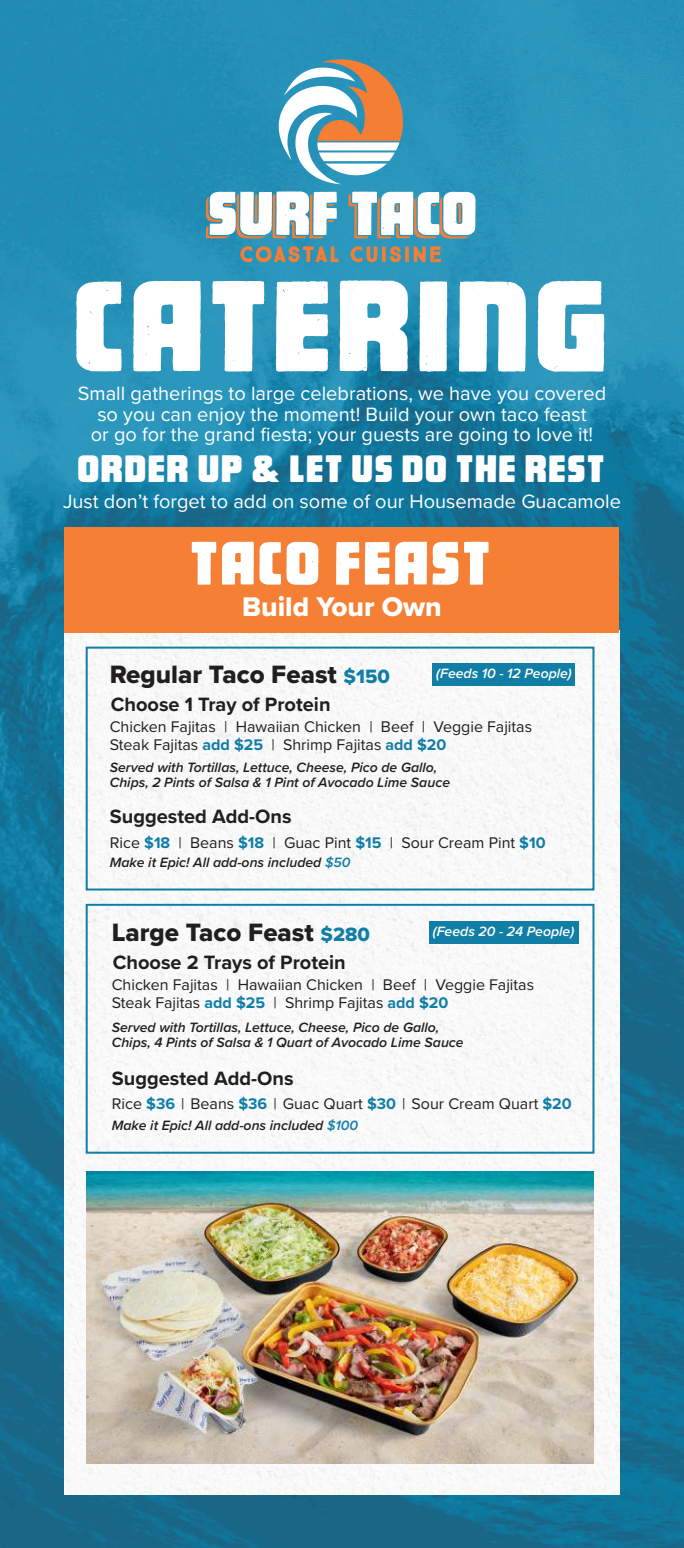
<style>
.page{position:relative;width:684px;height:1548px;background:#fff}
.page>*{position:absolute;margin:0;border:0;box-sizing:border-box;transform-origin:0 0}
.t1{font:128.4px "Pacifico Pro";color:#fff}
.t2{font:61px "Pacifico Pro";color:#fff}
.t3{font:38px "Pacifico Pro";color:#fff}
.t4{font:28px "Proxima Nova Extrabld";color:#fff}
.t5{font:26px "Proxima Nova Extrabld";color:#211e1e}
.t6{font:20px/20.8px "Proxima Nova";color:#fff;text-align:center}
.t7{font:700 20px "Proxima Nova";color:#211e1e}
.t8{font:16px/18.2px "Proxima Nova";color:#211e1e}
.t9{font:italic 600 14px/15px "Proxima Nova";color:#211e1e}
.t10{font:italic 600 14px "Proxima Nova";color:#fff}
.s1{font-size:20px;color:#117ea6}
.s2{font-weight:700;color:#117ea6}
.s3{color:#117ea6}
</style>
<div class="page">
<img style="left:0;top:0;width:684px;height:1548px">
<div style="left:65px;top:630px;width:554px;height:865px;background:#f8f8f9"></div>
<div style="left:65px;top:527px;width:554px;height:105px;background:#f47f35"></div>
<div style="left:86px;top:647px;width:508px;height:244px;border:2px solid #117ea6"></div>
<div style="left:433px;top:664px;width:142px;height:22px;background:#117ea6"></div>
<div style="left:86px;top:904px;width:508px;height:250px;border:2px solid #117ea6"></div>
<div style="left:429px;top:921px;width:150px;height:23px;background:#117ea6"></div>
<svg style="left:279px;top:59px;width:124px;height:125px"></svg>
<svg style="left:206px;top:191px;width:131px;height:47px"></svg>
<svg style="left:348px;top:192px;width:128px;height:47px"></svg>
<svg style="left:240px;top:246px;width:98px;height:16px;background:#868a7d"></svg>
<svg style="left:351px;top:246px;width:90px;height:16px"></svg>
<img style="left:87px;top:1172px;width:506px;height:291px">
<h1 class="t1" style="left:74px;top:256px;width:541px">CATERING</h1>
<p class="t6" style="left:78px;top:382px;width:530px">Small gatherings to large celebrations, we have you covered so you can enjoy the moment! Build your own taco feast<br>or go for the grand fiesta; your guests are going to love it!</p>
<h3 class="t3" style="left:78px;top:448px;width:530px">ORDER UP &amp; LET US DO THE REST</h3>
<p class="t6" style="left:63px;top:490px;width:559px">Just don’t forget to add on some of our Housemade Guacamole</p>
<h2 class="t2" style="left:191px;top:530px;width:304px">TACO FEAST</h2>
<h3 class="t4" style="left:242px;top:586px;width:201px">Build Your Own</h3>
<h3 class="t5" style="left:110px;top:655px;width:282px">Regular Taco Feast <span class="s1">$150</span></h3>
<p class="t8" style="left:110px;top:717px;width:424px">Chicken Fajitas | Hawaiian Chicken | Beef | Veggie Fajitas<br>Steak Fajitas <span class="s2">add $25</span> | Shrimp Fajitas <span class="s2">add $20</span></p>
<p class="t9" style="left:110px;top:760px;width:342px">Served with Tortillas, Lettuce, Cheese, Pico de Gallo,<br>Chips, 2 Pints of Salsa &amp; 1 Pint of Avocado Lime Sauce</p>
<p class="t10" style="left:436px;top:663px;width:137px">(Feeds 10 - 12 People)</p>
<p class="t7" style="left:111px;top:689px;width:221px">Choose 1 Tray of Protein</p>
<p class="t7" style="left:110px;top:802px;width:183px">Suggested Add-Ons</p>
<p class="t8" style="left:110px;top:833px;width:437px">Rice <span class="s2">$18</span> | Beans <span class="s2">$18</span> | Guac Pint <span class="s2">$15</span> | Sour Cream Pint <span class="s2">$10</span></p>
<p class="t9" style="left:110px;top:855px;width:242px">Make it Epic! All add-ons included <span class="s3">$50</span></p>
<h3 class="t5" style="left:112px;top:913px;width:260px">Large Taco Feast <span class="s1">$280</span></h3>
<p class="t8" style="left:112px;top:975px;width:424px">Chicken Fajitas | Hawaiian Chicken | Beef | Veggie Fajitas<br>Steak Fajitas <span class="s2">add $25</span> | Shrimp Fajitas <span class="s2">add $20</span></p>
<p class="t9" style="left:112px;top:1020px;width:353px">Served with Tortillas, Lettuce, Cheese, Pico de Gallo,<br>Chips, 4 Pints of Salsa &amp; 1 Quart of Avocado Lime Sauce</p>
<p class="t10" style="left:433px;top:921px;width:143px">(Feeds 20 - 24 People)</p>
<p class="t7" style="left:113px;top:947px;width:235px">Choose 2 Trays of Protein</p>
<p class="t7" style="left:112px;top:1063px;width:183px">Suggested Add-Ons</p>
<p class="t8" style="left:112px;top:1094px;width:462px">Rice <span class="s2">$36</span> | Beans <span class="s2">$36</span> | Guac Quart <span class="s2">$30</span> | Sour Cream Quart <span class="s2">$20</span></p>
<p class="t9" style="left:112px;top:1118px;width:248px">Make it Epic! All add-ons included <span class="s3">$100</span></p>
</div>
